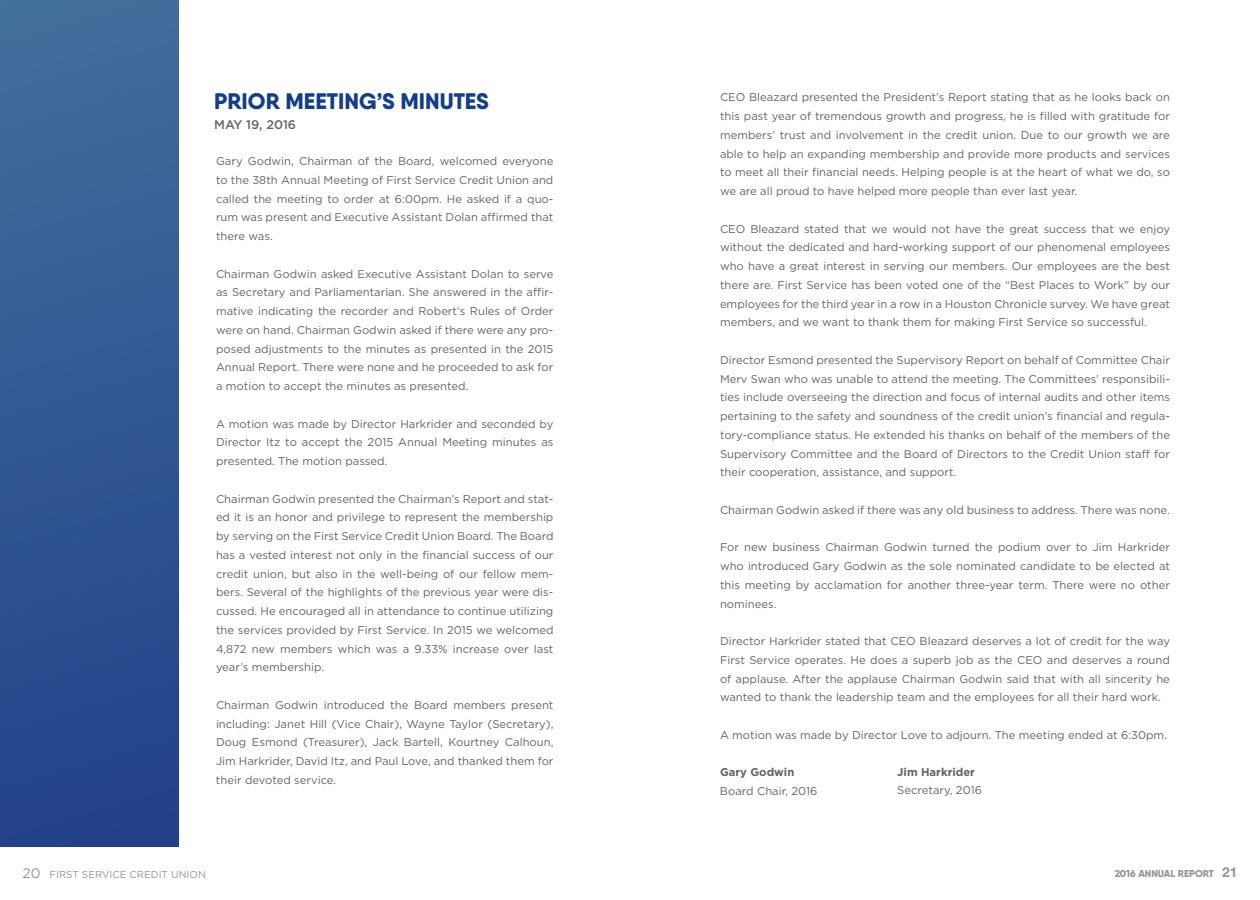
<style>
.page{position:relative;width:1260px;height:900px;background:#fff}
.page>*{position:absolute;margin:0;border:0;box-sizing:border-box;transform-origin:0 0}
.t1{font:800 22.5px "Qanelas Soft";color:#133d8d}
.t2{font:500 12.5px "Gotham HTF";color:#636466}
.t3{font:11.25px/18.8px "Gotham HTF";color:#636466}
.t4{font:700 11.25px "Gotham HTF";color:#636466}
.t5{font:10px "Gotham HTF";color:#939598}
.t6{font:800 10px "Qanelas Soft DEMO";color:#939598}
.s1{font-size:13.75px}
.s2{font-family:"Helvetica Neue LT Std";font-weight:700;font-size:13.75px}
</style>
<div class="page">
<div style="left:0;top:0;width:178px;height:846px;background:linear-gradient(to bottom,#426e9c,#224189)"></div>
<h1 class="t1" style="left:214px;top:87px;width:276px">PRIOR MEETING’S MINUTES</h1>
<h1 class="t2" style="left:214px;top:118px;width:83px">MAY 19, 2016</h1>
<p class="t3" style="left:216px;top:152px;width:339px">Gary Godwin, Chairman of the Board, welcomed everyone</p>
<p class="t3" style="left:216px;top:170px;width:339px">to the 38th Annual Meeting of First Service Credit Union and</p>
<p class="t3" style="left:216px;top:189px;width:339px">called the meeting to order at 6:00pm. He asked if a quo&shy;rum was present and Executive Assistant Dolan affirmed that</p>
<p class="t3" style="left:216px;top:227px;width:58px">there was.</p>
<p class="t3" style="left:216px;top:264px;width:339px">Chairman Godwin asked Executive Assistant Dolan to serve</p>
<p class="t3" style="left:216px;top:283px;width:339px">as Secretary and Parliamentarian. She answered in the affir-</p>
<p class="t3" style="left:216px;top:302px;width:339px">mative indicating the recorder and Robert’s Rules of Order</p>
<p class="t3" style="left:216px;top:320px;width:339px">were on hand. Chairman Godwin asked if there were any pro&shy;posed adjustments to the minutes as presented in the 2015</p>
<p class="t3" style="left:216px;top:358px;width:339px">Annual Report. There were none and he proceeded to ask for</p>
<p class="t3" style="left:216px;top:377px;width:254px">a motion to accept the minutes as presented.</p>
<p class="t3" style="left:216px;top:414px;width:339px">A motion was made by Director Harkrider and seconded by</p>
<p class="t3" style="left:216px;top:433px;width:339px">Director Itz to accept the 2015 Annual Meeting minutes as</p>
<p class="t3" style="left:216px;top:452px;width:173px">presented. The motion passed.</p>
<p class="t3" style="left:216px;top:489px;width:339px">Chairman Godwin presented the Chairman’s Report and stat-</p>
<p class="t3" style="left:216px;top:508px;width:339px">ed it is an honor and privilege to represent the membership by serving on the First Service Credit Union Board. The Board</p>
<p class="t3" style="left:216px;top:545px;width:339px">has a vested interest not only in the financial success of our</p>
<p class="t3" style="left:216px;top:564px;width:339px">credit union, but also in the well-being of our fellow mem-</p>
<p class="t3" style="left:216px;top:583px;width:339px">bers. Several of the highlights of the previous year were dis-</p>
<p class="t3" style="left:216px;top:602px;width:339px">cussed. He encouraged all in attendance to continue utilizing the services provided by First Service. In 2015 we welcomed</p>
<p class="t3" style="left:216px;top:639px;width:339px">4,872 new members which was a 9.33% increase over last</p>
<p class="t3" style="left:216px;top:658px;width:110px">year’s membership.</p>
<p class="t3" style="left:216px;top:695px;width:339px">Chairman Godwin introduced the Board members present including: Janet Hill (Vice Chair), Wayne Taylor (Secretary),</p>
<p class="t3" style="left:216px;top:733px;width:339px">Doug Esmond (Treasurer), Jack Bartell, Kourtney Calhoun,<br>Jim Harkrider, David Itz, and Paul Love, and thanked them for</p>
<p class="t3" style="left:216px;top:770px;width:122px">their devoted service.</p>
<p class="t3" style="left:720px;top:88px;width:452px;text-align:justify">CEO Bleazard presented the President’s Report stating that as he looks back on this past year of tremendous growth and progress, he is filled with gratitude for members’ trust and involvement in the credit union. Due to our growth we are able to help an expanding membership and provide more products and services</p>
<p class="t3" style="left:720px;top:163px;width:452px">to meet all their financial needs. Helping people is at the heart of what we do, so</p>
<p class="t3" style="left:720px;top:182px;width:359px">we are all proud to have helped more people than ever last year.</p>
<p class="t3" style="left:720px;top:219px;width:452px">CEO Bleazard stated that we would not have the great success that we enjoy</p>
<p class="t3" style="left:720px;top:238px;width:452px">without the dedicated and hard-working support of our phenomenal employees who have a great interest in serving our members. Our employees are the best</p>
<p class="t3" style="left:720px;top:275px;width:452px">there are. First Service has been voted one of the “Best Places to Work” by our</p>
<p class="t3" style="left:720px;top:294px;width:452px">employees for the third year in a row in a Houston Chronicle survey. We have great</p>
<p class="t3" style="left:720px;top:313px;width:428px">members, and we want to thank them for making First Service so successful.</p>
<p class="t3" style="left:720px;top:350px;width:452px">Director Esmond presented the Supervisory Report on behalf of Committee Chair</p>
<p class="t3" style="left:720px;top:369px;width:452px">Merv Swan who was unable to attend the meeting. The Committees’ responsibili-</p>
<p class="t3" style="left:720px;top:388px;width:452px">ties include overseeing the direction and focus of internal audits and other items pertaining to the safety and soundness of the credit union’s financial and regula-</p>
<p class="t3" style="left:720px;top:425px;width:452px">tory-compliance status. He extended his thanks on behalf of the members of the</p>
<p class="t3" style="left:720px;top:444px;width:452px">Supervisory Committee and the Board of Directors to the Credit Union staff for</p>
<p class="t3" style="left:720px;top:463px;width:238px">their cooperation, assistance, and support.</p>
<p class="t3" style="left:720px;top:500px;width:451px">Chairman Godwin asked if there was any old business to address. There was none.</p>
<p class="t3" style="left:720px;top:538px;width:452px">For new business Chairman Godwin turned the podium over to Jim Harkrider</p>
<p class="t3" style="left:720px;top:557px;width:452px">who introduced Gary Godwin as the sole nominated candidate to be elected at</p>
<p class="t3" style="left:720px;top:575px;width:451px">this meeting by acclamation for another three-year term. There were no other</p>
<p class="t3" style="left:720px;top:594px;width:58px">nominees.</p>
<p class="t3" style="left:720px;top:632px;width:452px">Director Harkrider stated that CEO Bleazard deserves a lot of credit for the way</p>
<p class="t3" style="left:720px;top:650px;width:451px">First Service operates. He does a superb job as the CEO and deserves a round</p>
<p class="t3" style="left:720px;top:669px;width:451px">of applause. After the applause Chairman Godwin said that with all sincerity he wanted to thank the leadership team and the employees for all their hard work.</p>
<p class="t3" style="left:720px;top:725px;width:449px">A motion was made by Director Love to adjourn. The meeting ended at 6:30pm.</p>
<p class="t4" style="left:720px;top:766px;width:76px">Gary Godwin</p>
<p class="t4" style="left:897px;top:765px;width:79px">Jim Harkrider</p>
<p class="t3" style="left:720px;top:782px;width:99px">Board Chair, 2016</p>
<p class="t3" style="left:897px;top:781px;width:86px">Secretary, 2016</p>
<p class="t5" style="left:22px;top:869px;width:185px"><span class="s1">20</span> FIRST SERVICE CREDIT UNION</p>
<p class="t6" style="left:1115px;top:869px;width:124px">2016 ANNUAL REPORT <span class="s2">21</span></p>
</div>
